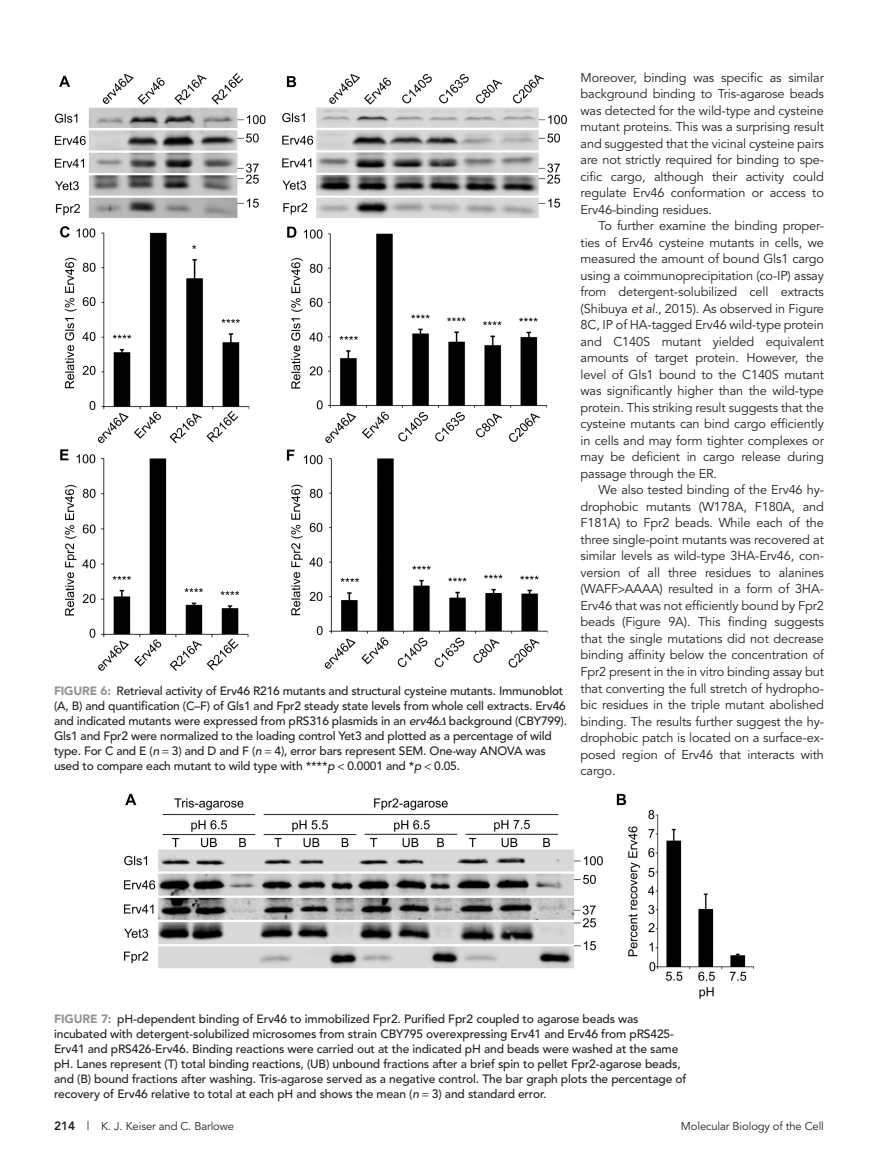
<style>
.page{position:relative;width:878px;height:1175px;background:#fff}
.page>*{position:absolute;margin:0;border:0;box-sizing:border-box;transform-origin:0 0}
.Para{font:12.75px/16.5px "Avenir";letter-spacing:-.01em;color:#231f20;text-align:justify}
.FigCaption_35_5p{font:500 12px/15px "Avenir";letter-spacing:-.01em;color:#231f20}
.FigCaption{font:500 12px/15px "Avenir";letter-spacing:-.015em;color:#231f20}
.t1{font:11.25px "Avenir";letter-spacing:-.01em;color:#231f20}
.s1{font-weight:900;color:#939598}
.s2{font-style:italic}
.s3{font-weight:800;font-size:12px}
.s4{font-size:12px}
</style>
<div class="page">
<img style="left:124px;top:793px;width:630px;height:206px">
<img style="left:54px;top:73px;width:513px;height:598px">
<p class="FigCaption" style="left:54px;top:683px;width:514px"><span class="s1">FIGURE 6:</span> Retrieval activity of Erv46 R216 mutants and structural cysteine mutants. Immunoblot (A, B) and quantification (C–F) of Gls1 and Fpr2 steady state levels from whole cell extracts. Erv46 and indicated mutants were expressed from pRS316 plasmids in an <span class="s2">erv46</span>∆ background (CBY799).<br>Gls1 and Fpr2 were normalized to the loading control Yet3 and plotted as a percentage of wild type. For C and E (<span class="s2">n</span> 3) and D and F (<span class="s2">n</span> 4), error bars represent SEM. One-way ANOVA was used to compare each mutant to wild type with ****<span class="s2">p</span> 0.0001 and *<span class="s2">p</span> 0.05.</p>
<p class="Para" style="left:580px;top:69px;width:245px">Moreover, binding was specific as similar background binding to Tris-agarose beads was detected for the wild-type and cysteine mutant proteins. This was a surprising result and suggested that the vicinal cysteine pairs are not strictly required for binding to spe&shy;cific cargo, although their activity could regulate Erv46 conformation or access to Erv46-binding residues.</p>
<p class="Para" style="left:580px;top:218px;width:245px;text-indent:18px">To further examine the binding proper&shy;ties of Erv46 cysteine mutants in cells, we measured the amount of bound Gls1 cargo using a coimmunoprecipitation (co-IP) assay from detergent-solubilized cell extracts (Shibuya <span class="s2">et al.</span>, 2015). As observed in Figure 8C, IP of HA-tagged Erv46 wild-type protein and C140S mutant yielded equivalent amounts of target protein. However, the level of Gls1 bound to the C140S mutant was significantly higher than the wild-type protein. This striking result suggests that the cysteine mutants can bind cargo efficiently in cells and may form tighter complexes or may be deficient in cargo release during passage through the ER.</p>
<p class="Para" style="left:580px;top:482px;width:245px;text-indent:18px">We also tested binding of the Erv46 hy&shy;drophobic mutants (W178A, F180A, and F181A) to Fpr2 beads. While each of the three single-point mutants was recovered at similar levels as wild-type 3HA-Erv46, con&shy;version of all three residues to alanines (WAFF AAAA) resulted in a form of 3HA-Erv46 that was not efficiently bound by Fpr2 beads (Figure 9A). This finding suggests that the single mutations did not decrease binding affinity below the concentration of Fpr2 present in the in vitro binding assay but that converting the full stretch of hydropho&shy;bic residues in the triple mutant abolished binding. The results further suggest the hy&shy;drophobic patch is located on a surface-ex&shy;posed region of Erv46 that interacts with cargo.</p>
<p class="FigCaption_35_5p" style="left:54px;top:1012px;width:634px"><span class="s1">FIGURE 7:</span> pH-dependent binding of Erv46 to immobilized Fpr2. Purified Fpr2 coupled to agarose beads was incubated with detergent-solubilized microsomes from strain CBY795 overexpressing Erv41 and Erv46 from pRS425- Erv41 and pRS426-Erv46. Binding reactions were carried out at the indicated pH and beads were washed at the same pH. Lanes represent (T) total binding reactions, (UB) unbound fractions after a brief spin to pellet Fpr2-agarose beads, and (B) bound fractions after washing. Tris-agarose served as a negative control. The bar graph plots the percentage of recovery of Erv46 relative to total at each pH and shows the mean (<span class="s2">n</span> 3) and standard error.</p>
<p class="t1" style="left:54px;top:1119px;width:181px"><span class="s3">214</span> <span class="s4">|</span> K. J. Keiser and C. Barlowe</p>
<p class="t1" style="left:681px;top:1119px;width:144px">Molecular Biology of the Cell</p>
</div>
